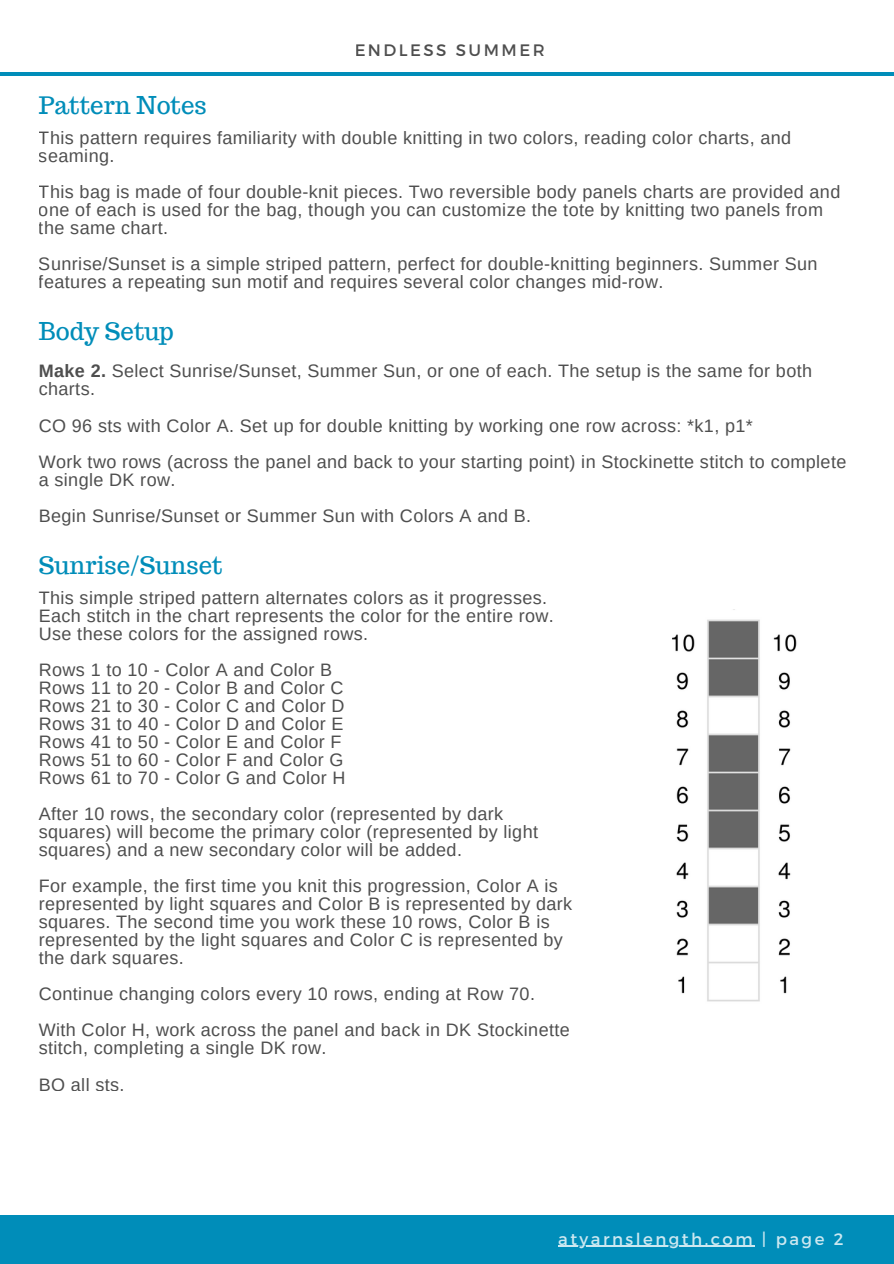
<style>
.page{position:relative;width:894px;height:1264px;background:#fff}
.page>*{position:absolute;margin:0;border:0;box-sizing:border-box;transform-origin:0 0}
.t1{font:24px "Trocchi";color:#008db9}
.t2{font:18px/18px "Arimo";letter-spacing:.02em;color:#222}
.t3{font:16.5px "Montserrat";letter-spacing:.15em;color:#fff}
.t4{font:16.5px "Montserrat";letter-spacing:.15em;color:#222}
.s1{font-weight:700}
</style>
<div class="page">
<div style="left:0;top:1215px;width:893px;height:48px;background:#008db9"></div>
<hr style="left:0;top:72px;width:893px;height:4px;background:#008db9">
<img style="left:672px;top:609px;width:125px;height:393px">
<hr style="left:558px;top:1245px;width:197px;height:1px;background:#fff">
<p class="t4" style="left:354px;top:40px;width:191px">ENDLESS SUMMER</p>
<p class="t1" style="left:39px;top:90px;width:169px">Pattern Notes</p>
<p class="t2" style="left:39px;top:129px;width:753px">This pattern requires familiarity with double knitting in two colors, reading color charts, and seaming.</p>
<p class="t2" style="left:39px;top:183px;width:802px">This bag is made of four double-knit pieces. Two reversible body panels charts are provided and one of each is used for the bag, though you can customize the tote by knitting two panels from the same chart.</p>
<p class="t2" style="left:39px;top:255px;width:780px">Sunrise/Sunset is a simple striped pattern, perfect for double-knitting beginners. Summer Sun features a repeating sun motif and requires several color changes mid-row.</p>
<p class="t1" style="left:39px;top:316px;width:137px">Body Setup</p>
<p class="t2" style="left:39px;top:362px;width:774px"><span class="s1">Make 2.</span> Select Sunrise/Sunset, Summer Sun, or one of each. The setup is the same for both charts.</p>
<p class="t2" style="left:39px;top:407px;width:808px;line-height:36px">CO 96 sts with Color A. Set up for double knitting by working one row across: *k1, p1*<br>Work two rows (across the panel and back to your starting point) in Stockinette stitch to complete</p>
<p class="t2" style="left:39px;top:461px;width:494px;line-height:36px">a single DK row.<br>Begin Sunrise/Sunset or Summer Sun with Colors A and B.</p>
<p class="t1" style="left:39px;top:549px;width:185px">Sunrise/Sunset</p>
<p class="t2" style="left:39px;top:588px;width:516px">This simple striped pattern alternates colors as it progresses.<br>Each stitch in the chart represents the color for the entire row.<br>Use these colors for the assigned rows.</p>
<p class="t2" style="left:39px;top:660px;width:308px">Rows 1 to 10 - Color A and Color B<br>Rows 11 to 20 - Color B and Color C<br>Rows 21 to 30 - Color C and Color D<br>Rows 31 to 40 - Color D and Color E<br>Rows 41 to 50 - Color E and Color F<br>Rows 51 to 60 - Color F and Color G<br>Rows 61 to 70 - Color G and Color H</p>
<p class="t2" style="left:39px;top:804px;width:500px">After 10 rows, the secondary color (represented by dark squares) will become the primary color (represented by light squares) and a new secondary color will be added.</p>
<p class="t2" style="left:39px;top:877px;width:535px">For example, the first time you knit this progression, Color A is represented by light squares and Color B is represented by dark squares. The second time you work these 10 rows, Color B is represented by the light squares and Color C is represented by the dark squares.</p>
<p class="t2" style="left:39px;top:976px;width:532px;line-height:36px">Continue changing colors every 10 rows, ending at Row 70.<br>With Color H, work across the panel and back in DK Stockinette</p>
<p class="t2" style="left:39px;top:1030px;width:289px;line-height:36px">stitch, completing a single DK row.<br>BO all sts.</p>
<p class="t3" style="left:558px;top:1228px;width:286px">atyarnslength.com | page 2</p>
</div>
